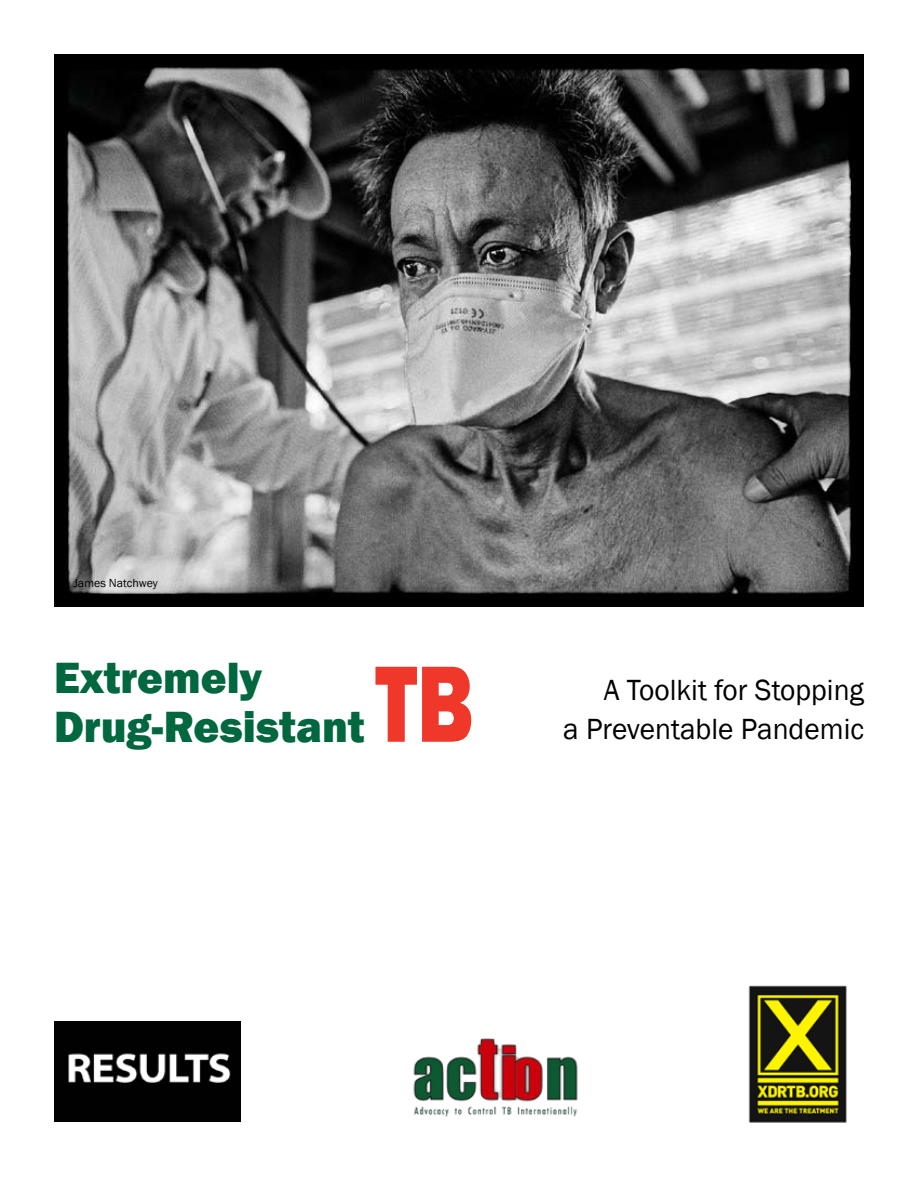
<style>
.page{position:relative;width:918px;height:1188px;background:#fff}
.page>*{position:absolute;margin:0;border:0;box-sizing:border-box;transform-origin:0 0}
.t1{font:800 112.5px "Franklin Gothic";color:#ef3829;scale:.78 1}
.t2{font:800 45px/48.8px "Franklin Gothic";color:#00673e}
.t3{font:30px/39px "Franklin Gothic";color:#000;text-align:right}
.t4{font:12px "Franklin Gothic";color:#000}
</style>
<div class="page">
<img style="left:54px;top:54px;width:810px;height:553px">
<img style="left:54px;top:1022px;width:187px;height:100px">
<img style="left:413px;top:1038px;width:165px;height:79px">
<img style="left:748px;top:985px;width:99px;height:138px">
<p class="t4" style="left:74px;top:576px;width:86px">James Natchwey</p>
<h2 class="t2" style="left:54px;top:653px;width:312px">Extremely<br>Drug-Resistant</h2>
<h1 class="t1" style="left:375px;top:639px;width:127px">TB</h1>
<p class="t3" style="left:563px;top:670px;width:303px">A Toolkit for Stopping<br>a Preventable Pandemic</p>
</div>
